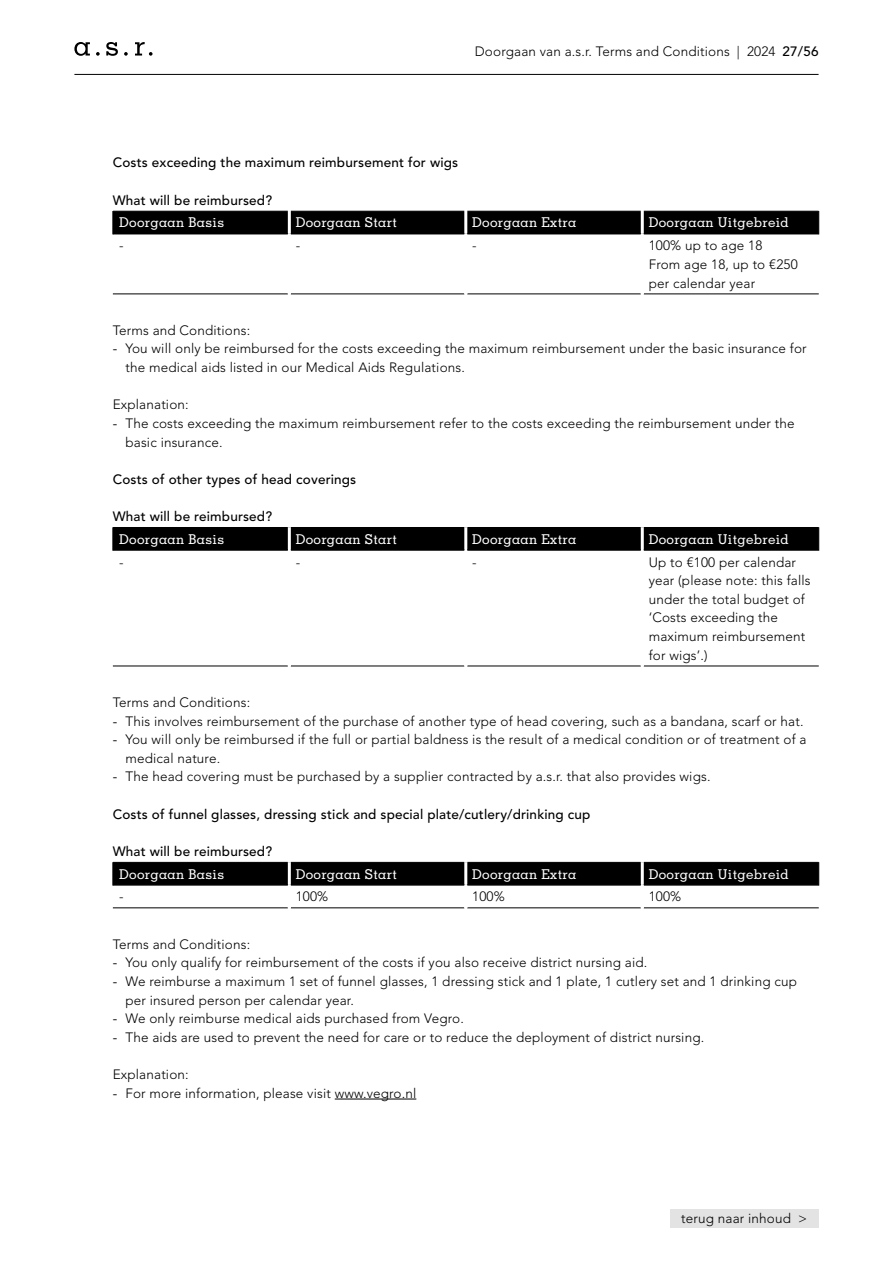
<style>
.page{position:relative;width:893px;height:1263px;background:#fff}
.page>*{position:absolute;margin:0;border:0;box-sizing:border-box;transform-origin:0 0}
.t1{font:300 13.5px/18.6px "Avenir LT Std";letter-spacing:.01em;color:#000}
.t2{font:500 13.5px "Avenir LT Std";letter-spacing:.01em;color:#000}
.t3{font:500 13.5px "Memphis LT Std";letter-spacing:.025em;color:#fff}
.s1{font-weight:500}
.s2{font-weight:400}
</style>
<div class="page">
<div style="left:670px;top:1209px;width:149px;height:19px;background:#e3e3e3"></div>
<hr style="left:335px;top:1099px;width:81px;height:1px;background:#000">
<div style="left:113px;top:211px;width:706px;height:22px;background:#000"></div>
<hr style="left:113px;top:294px;width:175px;height:1px;background:#000">
<hr style="left:291px;top:294px;width:173px;height:1px;background:#000">
<hr style="left:467px;top:294px;width:174px;height:1px;background:#000">
<hr style="left:644px;top:294px;width:175px;height:1px;background:#000">
<hr style="left:288px;top:211px;width:3px;height:23px;background:#fff">
<hr style="left:464px;top:211px;width:3px;height:23px;background:#fff">
<hr style="left:641px;top:211px;width:3px;height:23px;background:#fff">
<hr style="left:113px;top:233px;width:175px;height:1px;background:#000">
<hr style="left:291px;top:233px;width:173px;height:1px;background:#000">
<hr style="left:467px;top:233px;width:174px;height:1px;background:#000">
<hr style="left:644px;top:233px;width:175px;height:1px;background:#000">
<div style="left:113px;top:527px;width:706px;height:22px;background:#000"></div>
<hr style="left:113px;top:666px;width:175px;height:1px;background:#000">
<hr style="left:291px;top:666px;width:173px;height:1px;background:#000">
<hr style="left:467px;top:666px;width:174px;height:1px;background:#000">
<hr style="left:644px;top:666px;width:175px;height:1px;background:#000">
<hr style="left:288px;top:527px;width:3px;height:23px;background:#fff">
<hr style="left:464px;top:527px;width:3px;height:23px;background:#fff">
<hr style="left:641px;top:527px;width:3px;height:23px;background:#fff">
<hr style="left:113px;top:549px;width:175px;height:2px;background:#000">
<hr style="left:291px;top:549px;width:173px;height:2px;background:#000">
<hr style="left:467px;top:549px;width:174px;height:2px;background:#000">
<hr style="left:644px;top:549px;width:175px;height:2px;background:#000">
<div style="left:113px;top:862px;width:706px;height:22px;background:#000"></div>
<hr style="left:113px;top:907px;width:175px;height:1px;background:#000">
<hr style="left:291px;top:907px;width:173px;height:1px;background:#000">
<hr style="left:467px;top:907px;width:174px;height:1px;background:#000">
<hr style="left:644px;top:907px;width:175px;height:1px;background:#000">
<hr style="left:288px;top:862px;width:3px;height:23px;background:#fff">
<hr style="left:464px;top:862px;width:3px;height:23px;background:#fff">
<hr style="left:641px;top:862px;width:3px;height:23px;background:#fff">
<hr style="left:113px;top:884px;width:175px;height:2px;background:#000">
<hr style="left:291px;top:884px;width:173px;height:2px;background:#000">
<hr style="left:467px;top:884px;width:174px;height:2px;background:#000">
<hr style="left:644px;top:884px;width:175px;height:2px;background:#000">
<hr style="left:74px;top:74px;width:745px;height:1px;background:#000">
<svg style="left:124px;top:52px;width:4px;height:4px"></svg>
<svg style="left:135px;top:42px;width:18px;height:14px"></svg>
<svg style="left:96px;top:52px;width:4px;height:4px"></svg>
<svg style="left:74px;top:42px;width:16px;height:14px"></svg>
<svg style="left:106px;top:42px;width:12px;height:14px"></svg>
<p class="t1" style="left:475px;top:42px;width:345px">Doorgaan van a.s.r. Terms and Conditions | 2024 <span class="s1">27/56</span></p>
<p class="t2" style="left:113px;top:155px;width:347px">Costs exceeding the maximum reimbursement for wigs</p>
<p class="t2" style="left:113px;top:192px;width:161px">What will be reimbursed?</p>
<p class="t3" style="left:119px;top:214px;width:106px">Doorgaan Basis</p>
<p class="t3" style="left:296px;top:214px;width:103px">Doorgaan Start</p>
<p class="t3" style="left:472px;top:214px;width:106px">Doorgaan Extra</p>
<p class="t3" style="left:649px;top:214px;width:142px">Doorgaan Uitgebreid</p>
<p class="t1" style="left:119px;top:236px;width:6px">-</p>
<p class="t1" style="left:296px;top:236px;width:6px">-</p>
<p class="t1" style="left:472px;top:236px;width:6px">-</p>
<p class="t1" style="left:649px;top:236px;width:151px">100% up to age 18<br>From age 18, up to €250 per calendar year</p>
<p class="t1" style="left:113px;top:321px;width:139px">Terms and Conditions:</p>
<p class="t1" style="left:125px;top:340px;width:683px;text-indent:-13px"><span class="s2">-</span> You will only be reimbursed for the costs exceeding the maximum reimbursement under the basic insurance for the medical aids listed in our Medical Aids Regulations.</p>
<p class="t1" style="left:113px;top:395px;width:78px">Explanation:</p>
<p class="t1" style="left:125px;top:414px;width:671px;text-indent:-13px"><span class="s2">-</span> The costs exceeding the maximum reimbursement refer to the costs exceeding the reimbursement under the basic insurance.</p>
<p class="t2" style="left:113px;top:471px;width:245px">Costs of other types of head coverings</p>
<p class="t2" style="left:113px;top:508px;width:161px">What will be reimbursed?</p>
<p class="t3" style="left:119px;top:530px;width:106px">Doorgaan Basis</p>
<p class="t3" style="left:296px;top:530px;width:103px">Doorgaan Start</p>
<p class="t3" style="left:472px;top:530px;width:106px">Doorgaan Extra</p>
<p class="t3" style="left:649px;top:530px;width:142px">Doorgaan Uitgebreid</p>
<p class="t1" style="left:119px;top:553px;width:6px">-</p>
<p class="t1" style="left:296px;top:553px;width:6px">-</p>
<p class="t1" style="left:472px;top:553px;width:6px">-</p>
<p class="t1" style="left:649px;top:553px;width:163px">Up to €100 per calendar year (please note: this falls under the total budget of ‘Costs exceeding the maximum reimbursement for wigs’.)</p>
<p class="t1" style="left:113px;top:693px;width:139px">Terms and Conditions:</p>
<p class="t1" style="left:113px;top:712px;width:692px"><span class="s2">-</span> This involves reimbursement of the purchase of another type of head covering, such as a bandana, scarf or hat.</p>
<p class="t1" style="left:125px;top:730px;width:683px;text-indent:-13px"><span class="s2">-</span> You will only be reimbursed if the full or partial baldness is the result of a medical condition or of treatment of a medical nature.</p>
<p class="t1" style="left:113px;top:767px;width:599px"><span class="s2">-</span> The head covering must be purchased by a supplier contracted by a.s.r. that also provides wigs.</p>
<p class="t2" style="left:113px;top:806px;width:479px">Costs of funnel glasses, dressing stick and special plate/cutlery/drinking cup</p>
<p class="t2" style="left:113px;top:843px;width:161px">What will be reimbursed?</p>
<p class="t3" style="left:119px;top:865px;width:106px">Doorgaan Basis</p>
<p class="t3" style="left:296px;top:865px;width:103px">Doorgaan Start</p>
<p class="t3" style="left:472px;top:865px;width:106px">Doorgaan Extra</p>
<p class="t3" style="left:649px;top:865px;width:142px">Doorgaan Uitgebreid</p>
<p class="t1" style="left:119px;top:887px;width:6px">-</p>
<p class="t1" style="left:296px;top:887px;width:34px">100%</p>
<p class="t1" style="left:472px;top:887px;width:34px">100%</p>
<p class="t1" style="left:649px;top:887px;width:34px">100%</p>
<p class="t1" style="left:113px;top:935px;width:139px">Terms and Conditions:</p>
<p class="t1" style="left:113px;top:953px;width:536px"><span class="s2">-</span> You only qualify for reimbursement of the costs if you also receive district nursing aid.</p>
<p class="t1" style="left:125px;top:972px;width:673px;text-indent:-13px"><span class="s2">-</span> We reimburse a maximum 1 set of funnel glasses, 1 dressing stick and 1 plate, 1 cutlery set and 1 drinking cup per insured person per calendar year.</p>
<p class="t1" style="left:113px;top:1009px;width:353px"><span class="s2">-</span> We only reimburse medical aids purchased from Vegro.</p>
<p class="t1" style="left:113px;top:1028px;width:593px"><span class="s2">-</span> The aids are used to prevent the need for care or to reduce the deployment of district nursing.</p>
<p class="t1" style="left:113px;top:1065px;width:78px">Explanation:</p>
<p class="t1" style="left:113px;top:1084px;width:305px"><span class="s2">-</span> For more information, please visit www.vegro.nl</p>
<p class="t1" style="left:681px;top:1209px;width:127px">terug naar inhoud &gt;</p>
</div>
